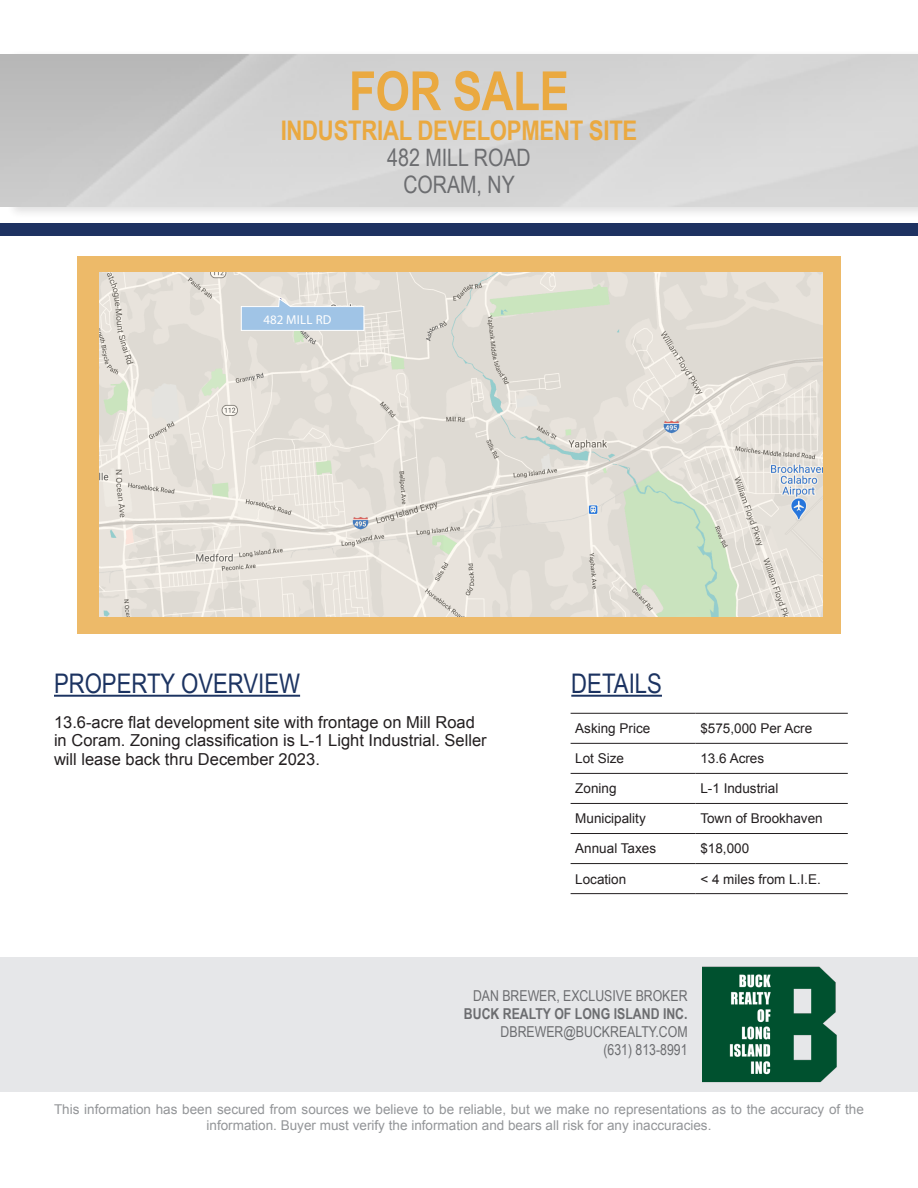
<style>
.page{position:relative;width:918px;height:1188px;background:#fff}
.page>*{position:absolute;margin:0;border:0;box-sizing:border-box;transform-origin:0 0}
.t1{font:700 54px "Arial Narrow";letter-spacing:-.01em;color:#eaa940}
.t2{font:700 27px "Arial Narrow";letter-spacing:-.01em;color:#eaa940}
.t3{font:27px "Arial Narrow";color:#1c3361}
.t4{font:24px "Arial Narrow";color:#6c6d70}
.t5{font:16.5px/18.8px "Arial";color:#231f20}
.t6{font:15px/18px "Arial Narrow";color:#6c6d70;text-align:right}
.t7{font:700 15px "Arial Narrow";color:#6c6d70}
.t8{font:13.5px/16.2px "Arial";color:#939598;text-align:center}
.t9{font:13.5px "Arial";color:#231f20}
.t10{font:12.9px "Myriad Pro";letter-spacing:.02em;color:#fff}
</style>
<div class="page">
<div style="left:0;top:957px;width:918px;height:135px;background:#e6e7e9"></div>
<img style="left:702px;top:966px;width:135px;height:117px">
<div style="left:6px;top:49px;width:912px;height:170px;background:#231f20;opacity:.14"></div>
<img style="left:0;top:54px;width:918px;height:153px">
<hr style="left:54px;top:695px;width:246px;height:2px;background:#1c3361">
<div style="left:0;top:223px;width:918px;height:13px;background:#1e3261"></div>
<hr style="left:571px;top:713px;width:125px;height:1px;background:#231f20">
<hr style="left:696px;top:713px;width:152px;height:1px;background:#231f20">
<hr style="left:571px;top:743px;width:125px;height:1px;background:#231f20">
<hr style="left:696px;top:743px;width:152px;height:1px;background:#231f20">
<hr style="left:571px;top:773px;width:125px;height:1px;background:#231f20">
<hr style="left:696px;top:773px;width:152px;height:1px;background:#231f20">
<hr style="left:571px;top:803px;width:125px;height:1px;background:#231f20">
<hr style="left:696px;top:803px;width:152px;height:1px;background:#231f20">
<hr style="left:571px;top:833px;width:125px;height:1px;background:#231f20">
<hr style="left:696px;top:833px;width:152px;height:1px;background:#231f20">
<hr style="left:571px;top:863px;width:125px;height:1px;background:#231f20">
<hr style="left:696px;top:863px;width:152px;height:1px;background:#231f20">
<hr style="left:571px;top:893px;width:125px;height:1px;background:#231f20">
<hr style="left:696px;top:893px;width:152px;height:1px;background:#231f20">
<hr style="left:571px;top:695px;width:91px;height:2px;background:#1c3361">
<svg style="left:77px;top:256px;width:764px;height:378px;background:#e2d9c7"></svg>
<svg style="left:241px;top:298px;width:123px;height:33px;background:#b6cee4"></svg>
<p class="t1" style="left:349px;top:50px;width:222px">FOR SALE</p>
<p class="t2" style="left:281px;top:110px;width:358px">INDUSTRIAL DEVELOPMENT SITE</p>
<p class="t10" style="left:264px;top:311px;width:69px">482 MILL RD</p>
<p class="t4" style="left:387px;top:140px;width:145px">482 MILL ROAD</p>
<p class="t4" style="left:403px;top:167px;width:113px">CORAM, NY</p>
<p class="t3" style="left:54px;top:664px;width:248px">PROPERTY OVERVIEW</p>
<p class="t5" style="left:54px;top:713px;width:434px">13.6-acre flat development site with frontage on Mill Road in Coram. Zoning classification is L-1 Light Industrial. Seller will lease back thru December 2023.</p>
<p class="t3" style="left:571px;top:664px;width:92px">DETAILS</p>
<p class="t9" style="left:575px;top:720px;width:77px">Asking Price</p>
<p class="t9" style="left:700px;top:720px;width:113px">$575,000 Per Acre</p>
<p class="t9" style="left:575px;top:750px;width:50px">Lot Size</p>
<p class="t9" style="left:700px;top:750px;width:65px">13.6 Acres</p>
<p class="t9" style="left:575px;top:780px;width:43px">Zoning</p>
<p class="t9" style="left:700px;top:780px;width:80px">L-1 Industrial</p>
<p class="t9" style="left:575px;top:810px;width:72px">Municipality</p>
<p class="t9" style="left:700px;top:810px;width:124px">Town of Brookhaven</p>
<p class="t9" style="left:575px;top:840px;width:82px">Annual Taxes</p>
<p class="t9" style="left:700px;top:840px;width:50px">$18,000</p>
<p class="t9" style="left:575px;top:870px;width:53px">Location</p>
<p class="t9" style="left:700px;top:870px;width:122px">&lt; 4 miles from L.I.E.</p>
<p class="t6" style="left:473px;top:986px;width:216px">DAN BREWER, EXCLUSIVE BROKER</p>
<p class="t7" style="left:464px;top:1002px;width:225px">BUCK REALTY OF LONG ISLAND INC.</p>
<p class="t6" style="left:501px;top:1022px;width:188px">DBREWER@BUCKREALTY.COM (631) 813-8991</p>
<p class="t8" style="left:54px;top:1101px;width:811px">This information has been secured from sources we believe to be reliable, but we make no representations as to the accuracy of the information. Buyer must verify the information and bears all risk for any inaccuracies.</p>
</div>
